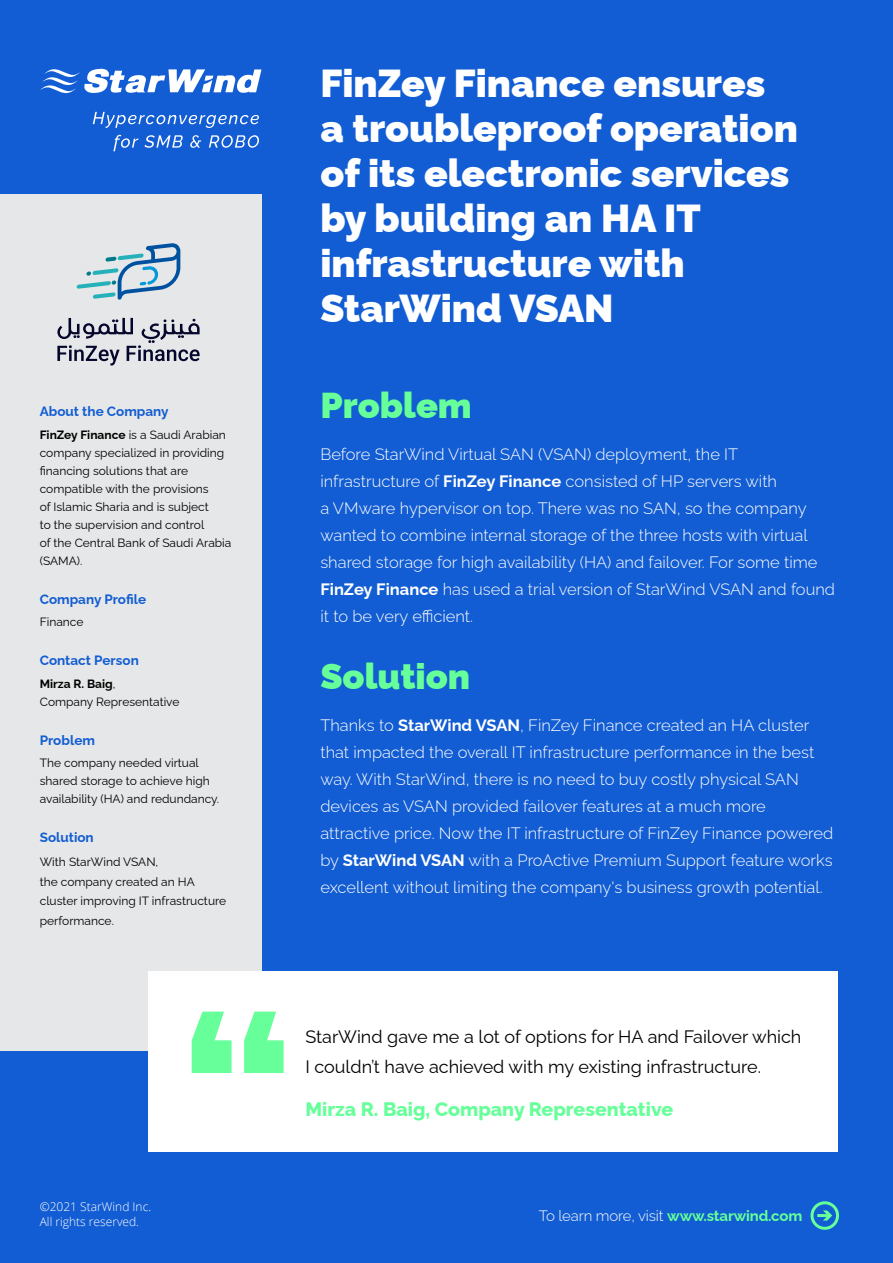
<style>
.page{position:relative;width:893px;height:1263px;background:#125dd3}
.page>*{position:absolute;margin:0;border:0;box-sizing:border-box;transform-origin:0 0}
.t1{font:900 39px/45px "Raleway";color:#fff}
.t2{font:900 36px "Raleway";color:#6f9}
.t3{font:800 19.5px "Raleway";color:#6f9}
.t4{font:18px/30px "Raleway";color:#000}
.t5{font:300 16.5px/27px "Raleway";color:#fff}
.t6{font:300 15px "Raleway";letter-spacing:-.01em;color:#fff}
.t7{font:700 13.5px "Raleway";color:#125dd3}
.t8{font:12px/18px "Raleway";color:#000}
.t9{font:300 12px/14.4px "Open Sans";color:#fff}
.s1{font-weight:700}
.s2{font-weight:700;color:#6f9}
</style>
<div class="page">
<div style="left:0;top:194px;width:261px;height:856px;background:#e6e7e8"></div>
<div style="left:810px;top:1201px;width:29px;height:29px;border:3px solid #6f9;border-radius:50%"></div>
<svg style="left:817px;top:1210px;width:15px;height:10px"></svg>
<div style="left:148px;top:971px;width:689px;height:180px;background:#fff"></div>
<svg style="left:192px;top:1011px;width:92px;height:62px"></svg>
<svg style="left:40px;top:68px;width:221px;height:26px"></svg>
<svg style="left:93px;top:112px;width:166px;height:39px"></svg>
<svg style="left:77px;top:243px;width:103px;height:57px"></svg>
<svg style="left:57px;top:318px;width:143px;height:47px"></svg>
<p class="t7" style="left:40px;top:400px;width:130px">About the Company</p>
<p class="t8" style="left:40px;top:424px;width:193px"><span class="s1">FinZey Finance</span> is a Saudi Arabian company specialized in providing financing solutions that are compatible with the provisions<br>of Islamic Sharia and is subject<br>to the supervision and control<br>of the Central Bank of Saudi Arabia (SAMA).</p>
<p class="t7" style="left:40px;top:588px;width:108px">Company Profile</p>
<p class="t8" style="left:40px;top:611px;width:45px">Finance</p>
<p class="t7" style="left:40px;top:649px;width:101px">Contact Person</p>
<p class="t8" style="left:40px;top:673px;width:141px"><span class="s1">Mirza R. Baig</span>,<br>Company Representative</p>
<p class="t7" style="left:40px;top:729px;width:57px">Problem</p>
<p class="t8" style="left:40px;top:752px;width:181px">The company needed virtual shared storage to achieve high availability (HA) and redundancy.</p>
<p class="t7" style="left:40px;top:826px;width:56px">Solution</p>
<p class="t8" style="left:40px;top:851px;width:188px;line-height:19.5px">With StarWind VSAN,<br>the company created an HA cluster improving IT infrastructure performance.</p>
<h1 class="t1" style="left:320px;top:57px;width:479px">FinZey Finance ensures a troubleproof operation of its electronic services by building an HA IT infrastructure with<br>StarWind VSAN</h1>
<h2 class="t2" style="left:320px;top:376px;width:153px">Problem</h2>
<p class="t5" style="left:320px;top:439px;width:516px">Before StarWind Virtual SAN (VSAN) deployment, the IT infrastructure of <span class="s1">FinZey Finance</span> consisted of HP servers with<br>a VMware hypervisor on top. There was no SAN, so the company wanted to combine internal storage of the three hosts with virtual shared storage for high availability (HA) and failover. For some time <span class="s1">FinZey Finance</span> has used a trial version of StarWind VSAN and found it to be very efficient.</p>
<h2 class="t2" style="left:320px;top:648px;width:151px">Solution</h2>
<p class="t5" style="left:320px;top:710px;width:514px">Thanks to <span class="s1">StarWind VSAN</span>, FinZey Finance created an HA cluster that impacted the overall IT infrastructure performance in the best way. With StarWind, there is no need to buy costly physical SAN devices as VSAN provided failover features at a much more attractive price. Now the IT infrastructure of FinZey Finance powered by <span class="s1">StarWind VSAN</span> with a ProActive Premium Support feature works excellent without limiting the company's business growth potential.</p>
<p class="t4" style="left:305px;top:1019px;width:498px">StarWind gave me a lot of options for HA and Failover which<br>I couldn’t have achieved with my existing infrastructure.</p>
<p class="t3" style="left:305px;top:1094px;width:369px">Mirza R. Baig, Company Representative</p>
<p class="t9" style="left:40px;top:1199px;width:113px">©2021 StarWind Inc.<br>All rights reserved.</p>
<p class="t6" style="left:539px;top:1203px;width:265px">To learn more, visit <span class="s2">www.starwind.com</span></p>
</div>
